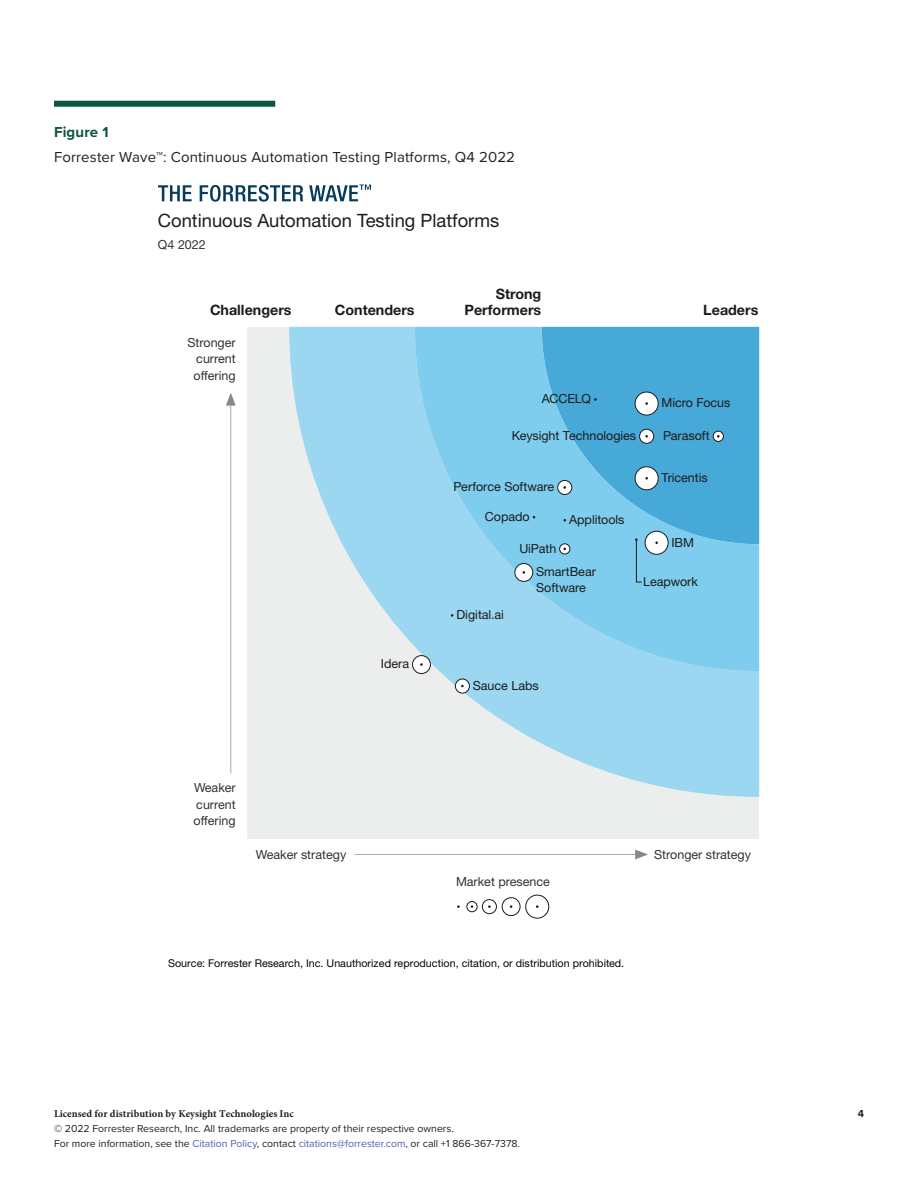
<style>
.page{position:relative;width:918px;height:1188px;background:#fff}
.page>*{position:absolute;margin:0;border:0;box-sizing:border-box;transform-origin:0 0}
.t1{font:18.45px "Helvetica Neue LT Std";color:#1c1c1c}
.Figure_title{font:15px "Proxima Nova";letter-spacing:.01em;color:#231f20}
.Figure{font:700 15px "Proxima Nova";letter-spacing:.01em;color:#0c563f}
.t2{font:700 14.25px/16.4px "Helvetica Neue LT Std";color:#1c1c1c;text-align:right}
.t3{font:12.45px/15.3px "Helvetica Neue LT Std";letter-spacing:-.005em;color:#1c1c1c}
.t4{font:12.45px/16.4px "Helvetica Neue LT Std";color:#313232;text-align:justify}
.t5{font:10.8px "Helvetica Neue LT Std";color:#040503}
.t6{font:10.5px/14.9px "Proxima Nova";color:#231f20}
.t7{font:700 10.5px "Minion Pro";color:#231f20}
.t8{font:700 10.5px "Proxima Nova";color:#231f20}
.s1{color:#5360ab}
</style>
<div class="page">
<div style="left:54px;top:101px;width:221px;height:6px;background:#0c563f"></div>
<svg style="left:158px;top:185px;width:34px;height:16px"></svg>
<svg style="left:200px;top:184px;width:171px;height:18px"></svg>
<hr style="left:231px;top:402px;width:1px;height:371px;background:#ababab">
<svg style="left:226px;top:393px;width:10px;height:13px"></svg>
<hr style="left:355px;top:854px;width:284px;height:1px;background:#ababab">
<svg style="left:635px;top:850px;width:13px;height:9px"></svg>
<div style="left:247px;top:327px;width:512px;height:512px;background:#eceded"></div>
<svg style="left:289px;top:327px;width:470px;height:470px;fill:#9bd7f1"></svg>
<svg style="left:415px;top:327px;width:344px;height:344px;background:#73c3e7"></svg>
<div style="left:467px;top:901px;width:10px;height:11px;border:1px solid #1c1c1c;border-radius:50%"></div>
<div style="left:482px;top:899px;width:15px;height:15px;border:1px solid #1c1c1c;border-radius:50%"></div>
<div style="left:502px;top:897px;width:18px;height:19px;border:1px solid #1c1c1c;border-radius:50%"></div>
<div style="left:525px;top:895px;width:24px;height:23px;border:1px solid #1c1c1c;border-radius:50%"></div>
<div style="left:635px;top:392px;width:23px;height:23px;background:#fff;border-radius:50%"></div>
<div style="left:635px;top:392px;width:23px;height:23px;border:1px solid #1c1c1c;border-radius:50%"></div>
<svg style="left:713px;top:431px;width:10px;height:10px"></svg>
<div style="left:713px;top:431px;width:11px;height:11px;border:1px solid #1c1c1c;border-radius:50%"></div>
<div style="left:640px;top:429px;width:14px;height:14px;background:#fff;border-radius:50%"></div>
<div style="left:639px;top:429px;width:15px;height:15px;border:1px solid #1c1c1c;border-radius:50%"></div>
<div style="left:635px;top:467px;width:23px;height:23px;background:#fff;border-radius:50%"></div>
<div style="left:635px;top:466px;width:23px;height:24px;border:1px solid #1c1c1c;border-radius:50%"></div>
<svg style="left:558px;top:480px;width:14px;height:15px"></svg>
<div style="left:557px;top:480px;width:15px;height:15px;border:1px solid #1c1c1c;border-radius:50%"></div>
<div style="left:645px;top:531px;width:23px;height:23px;background:#fff;border-radius:50%"></div>
<div style="left:645px;top:531px;width:23px;height:24px;border:1px solid #1c1c1c;border-radius:50%"></div>
<svg style="left:560px;top:544px;width:10px;height:10px"></svg>
<div style="left:559px;top:544px;width:11px;height:10px;border:1px solid #1c1c1c;border-radius:50%"></div>
<div style="left:515px;top:563px;width:18px;height:18px;background:#fff;border-radius:50%"></div>
<div style="left:515px;top:563px;width:18px;height:19px;border:1px solid #1c1c1c;border-radius:50%"></div>
<div style="left:412px;top:656px;width:18px;height:18px;background:#fff;border-radius:50%"></div>
<div style="left:412px;top:655px;width:19px;height:19px;border:1px solid #1c1c1c;border-radius:50%"></div>
<div style="left:455px;top:679px;width:14px;height:14px;background:#fff;border-radius:50%"></div>
<div style="left:455px;top:679px;width:15px;height:14px;border:1px solid #1c1c1c;border-radius:50%"></div>
<svg style="left:635px;top:538px;width:8px;height:45px"></svg>
<p class="Figure" style="left:54px;top:121px;width:56px">Figure 1</p>
<p class="Figure_title" style="left:54px;top:146px;width:463px">Forrester Wave™: Continuous Automation Testing Platforms, Q4 2022</p>
<h1 class="t1" style="left:158px;top:209px;width:343px">Continuous Automation Testing Platforms</h1>
<p class="t4" style="left:158px;top:236px;width:49px">Q4 2022</p>
<h3 class="t2" style="left:465px;top:285px;width:78px">Strong<br>Performers</h3>
<h3 class="t2" style="left:210px;top:302px;width:83px">Challengers</h3>
<h3 class="t2" style="left:335px;top:302px;width:81px">Contenders</h3>
<h3 class="t2" style="left:703px;top:302px;width:57px">Leaders</h3>
<p class="t4" style="left:194px;top:334px;width:44px;text-indent:-6px">Stronger current offering</p>
<p class="t3" style="left:381px;top:656px;width:30px">Idera</p>
<p class="t3" style="left:542px;top:391px;width:51px">ACCELQ</p>
<p class="t3" style="left:661px;top:395px;width:71px">Micro Focus</p>
<p class="t3" style="left:512px;top:428px;width:126px">Keysight Technologies</p>
<p class="t3" style="left:663px;top:428px;width:48px">Parasoft</p>
<p class="t3" style="left:661px;top:470px;width:48px">Tricentis</p>
<p class="t3" style="left:453px;top:479px;width:102px">Perforce Software</p>
<p class="t3" style="left:485px;top:509px;width:46px">Copado</p>
<p class="t3" style="left:671px;top:534px;width:24px">IBM</p>
<p class="t3" style="left:643px;top:573px;width:56px">Leapwork</p>
<p class="t3" style="left:569px;top:512px;width:57px">Applitools</p>
<p class="t3" style="left:519px;top:541px;width:38px">UiPath</p>
<p class="t3" style="left:536px;top:564px;width:61px">SmartBear<br>Software</p>
<p class="t3" style="left:457px;top:607px;width:49px">Digital.ai</p>
<p class="t3" style="left:473px;top:678px;width:68px">Sauce Labs</p>
<p class="t4" style="left:194px;top:779px;width:44px">Weaker current offering</p>
<p class="t4" style="left:256px;top:846px;width:92px">Weaker strategy</p>
<p class="t4" style="left:654px;top:846px;width:98px">Stronger strategy</p>
<p class="t4" style="left:456px;top:873px;width:95px">Market presence</p>
<p class="t5" style="left:168px;top:957px;width:458px">Source: Forrester Research, Inc. Unauthorized reproduction, citation, or distribution prohibited.</p>
<p class="t7" style="left:54px;top:1106px;width:241px">Licensed for distribution by Keysight Technologies Inc</p>
<p class="t6" style="left:54px;top:1121px;width:467px">© 2022 Forrester Research, Inc. All trademarks are property of their respective owners.<br>For more information, see the <span class="s1">Citation Policy</span>, contact <span class="s1">citations@forrester.com</span>, or call +1 866-367-7378.</p>
<p class="t8" style="left:858px;top:1105px;width:8px">4</p>
</div>
